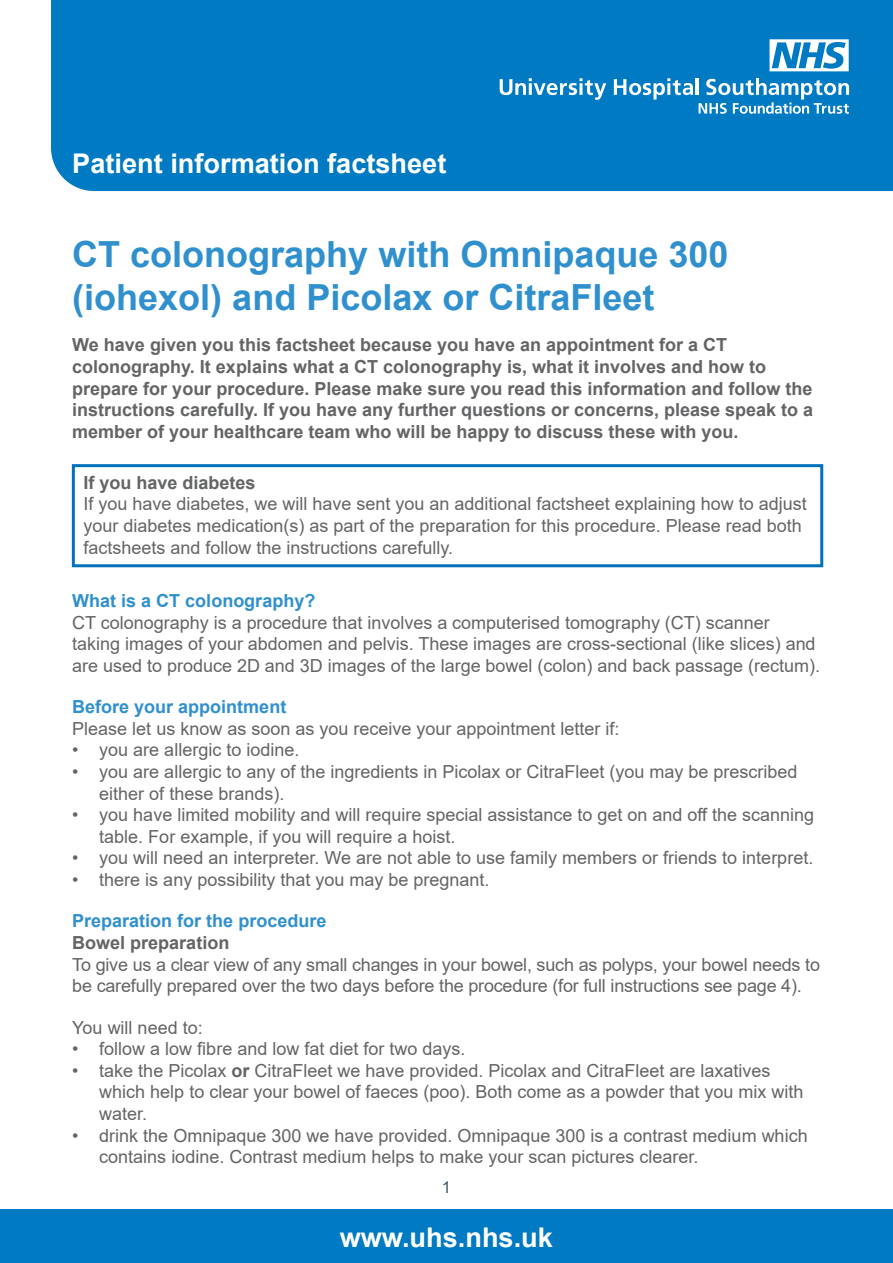
<style>
.page{position:relative;width:893px;height:1263px;background:#fff}
.page>*{position:absolute;margin:0;border:0;box-sizing:border-box;transform-origin:0 0}
.t1{font:700 36px/43.2px "Arial";color:#3090ce}
.t2{font:700 27.15px "Arial";color:#fff}
.t3{font:18px/21.6px "Arial";color:#636466}
.t4{font:700 18px/21.6px "Arial";color:#636466}
.t5{font:700 18px "Arial";color:#3090ce}
.t6{font:16.5px "Arial";color:#3d5567}
.s1{font-weight:700}
</style>
<div class="page">
<div style="left:51px;top:0;width:842px;height:192px;background:#007ac2"></div>
<div style="left:0;top:1209px;width:893px;height:54px;background:#007ac2"></div>
<svg style="left:500px;top:78px;width:106px;height:22px"></svg>
<svg style="left:614px;top:78px;width:79px;height:22px"></svg>
<hr style="left:696px;top:78px;width:3px;height:17px;background:#fff">
<svg style="left:699px;top:78px;width:150px;height:36px"></svg>
<svg style="left:769px;top:39px;width:80px;height:32px"></svg>
<div style="left:72px;top:464px;width:751px;height:103px;border:3px solid #0072bc"></div>
<h2 class="t2" style="left:72px;top:144px;width:376px">Patient information factsheet</h2>
<h1 class="t1" style="left:72px;top:233px;width:658px">CT colonography with Omnipaque 300 (iohexol) and Picolax or CitraFleet</h1>
<p class="t4" style="left:72px;top:334px;width:742px">We have given you this factsheet because you have an appointment for a CT colonography. It explains what a CT colonography is, what it involves and how to prepare for your procedure. Please make sure you read this information and follow the instructions carefully. If you have any further questions or concerns, please speak to a member of your healthcare team who will be happy to discuss these with you.</p>
<p class="t4" style="left:83px;top:472px;width:174px">If you have diabetes</p>
<p class="t3" style="left:83px;top:493px;width:725px">If you have diabetes, we will have sent you an additional factsheet explaining how to adjust your diabetes medication(s) as part of the preparation for this procedure. Please read both factsheets and follow the instructions carefully.</p>
<p class="t5" style="left:72px;top:588px;width:245px">What is a CT colonography?</p>
<p class="t3" style="left:72px;top:611px;width:749px">CT colonography is a procedure that involves a computerised tomography (CT) scanner taking images of your abdomen and pelvis. These images are cross-sectional (like slices) and are used to produce 2D and 3D images of the large bowel (colon) and back passage (rectum).</p>
<p class="t5" style="left:72px;top:694px;width:216px">Before your appointment</p>
<p class="t3" style="left:72px;top:718px;width:549px">Please let us know as soon as you receive your appointment letter if:</p>
<p class="t3" style="left:72px;top:739px;width:229px">• you are allergic to iodine.</p>
<p class="t3" style="left:99px;top:761px;width:700px;text-indent:-27px">• you are allergic to any of the ingredients in Picolax or CitraFleet (you may be prescribed either of these brands).</p>
<p class="t3" style="left:99px;top:804px;width:716px;text-indent:-27px">• you have limited mobility and will require special assistance to get on and off the scanning table. For example, if you will require a hoist.</p>
<p class="t3" style="left:72px;top:847px;width:742px">• you will need an interpreter. We are not able to use family members or friends to interpret.</p>
<p class="t3" style="left:72px;top:869px;width:419px">• there is any possibility that you may be pregnant.</p>
<p class="t5" style="left:72px;top:908px;width:256px">Preparation for the procedure</p>
<p class="t4" style="left:72px;top:932px;width:159px">Bowel preparation</p>
<p class="t3" style="left:72px;top:953px;width:749px">To give us a clear view of any small changes in your bowel, such as polyps, your bowel needs to be carefully prepared over the two days before the procedure (for full instructions see page 4).</p>
<p class="t3" style="left:72px;top:1016px;width:132px">You will need to:</p>
<p class="t3" style="left:72px;top:1038px;width:395px">• follow a low fibre and low fat diet for two days.</p>
<p class="t3" style="left:99px;top:1060px;width:706px;text-indent:-27px">• take the Picolax <span class="s1">or</span> CitraFleet we have provided. Picolax and CitraFleet are laxatives which help to clear your bowel of faeces (poo). Both come as a powder that you mix with water.</p>
<p class="t3" style="left:99px;top:1124px;width:710px;text-indent:-27px">• drink the Omnipaque 300 we have provided. Omnipaque 300 is a contrast medium which contains iodine. Contrast medium helps to make your scan pictures clearer.</p>
<p class="t6" style="left:442px;top:1176px;width:11px">1</p>
<h2 class="t2" style="left:340px;top:1218px;width:215px">www.uhs.nhs.uk</h2>
</div>
